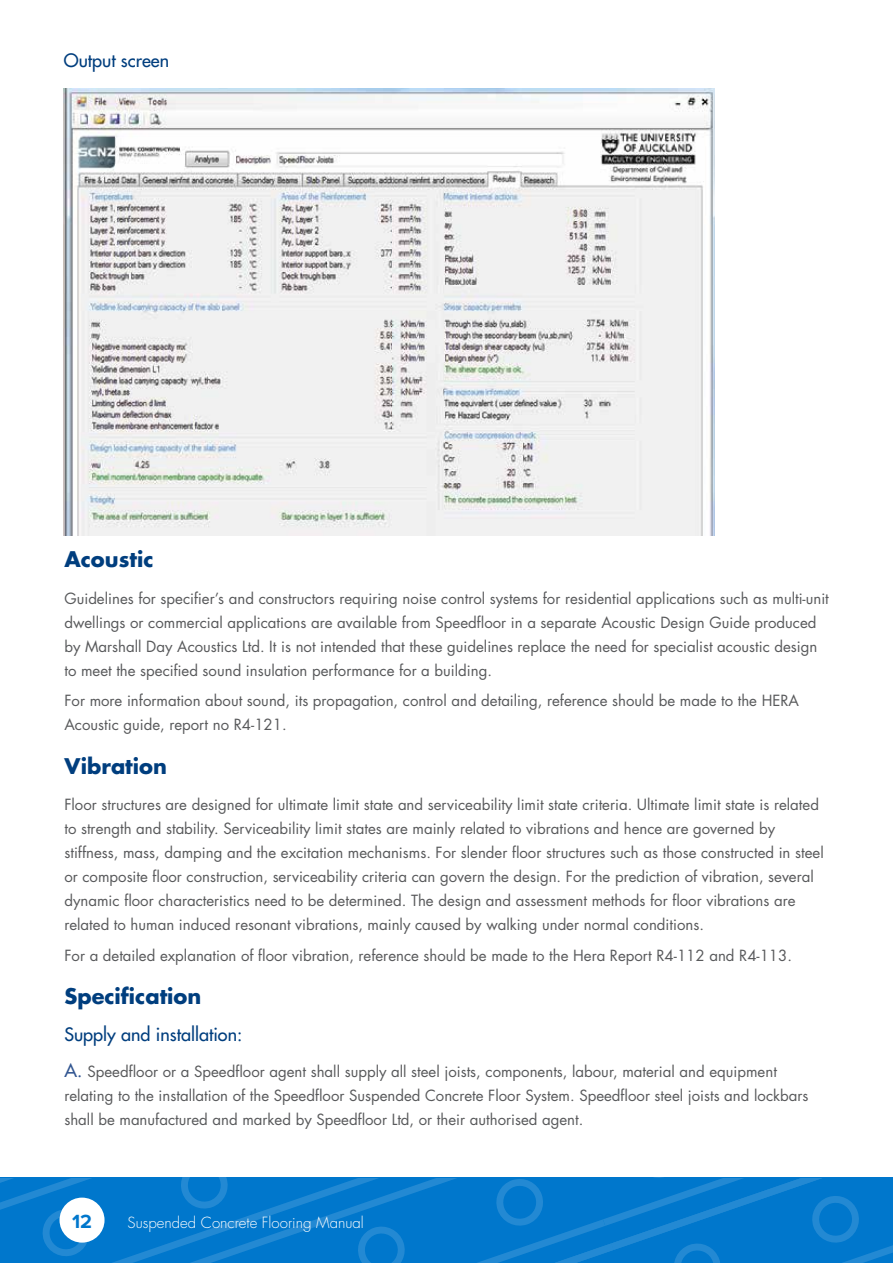
<style>
.page{position:relative;width:893px;height:1263px;background:#fff}
.page>*{position:absolute;margin:0;border:0;box-sizing:border-box;transform-origin:0 0}
.t1{font:700 21px "Futura LT";color:#003e7e}
.t2{font:700 19.8px "Proxima Nova";color:#07c}
.t3{font:18px "Futura LT";color:#003e7e}
.t4{font:15px/24px "Futura LT";color:#58595b}
.t5{font:300 15px "Futura Std";color:#fff}
.s1{font-size:18px;color:#325691}
</style>
<div class="page">
<svg style="left:0;top:1178px;width:893px;height:85px;background:#0579cd"></svg>
<div style="left:60px;top:1197px;width:45px;height:45px;background:#fff;border-radius:50%"></div>
<img style="left:64px;top:89px;width:651px;height:446px">
<p class="t3" style="left:64px;top:49px;width:107px">Output screen</p>
<h1 class="t1" style="left:64px;top:545px;width:91px">Acoustic</h1>
<p class="t4" style="left:64px;top:587px;width:766px">Guidelines for specifier’s and constructors requiring noise control systems for residential applications such as multi-unit dwellings or commercial applications are available from Speedfloor in a separate Acoustic Design Guide produced by Marshall Day Acoustics Ltd. It is not intended that these guidelines replace the need for specialist acoustic design to meet the specified sound insulation performance for a building.</p>
<p class="t4" style="left:64px;top:689px;width:736px">For more information about sound, its propagation, control and detailing, reference should be made to the HERA<br>Acoustic guide, report no R4-121.</p>
<h1 class="t1" style="left:64px;top:752px;width:104px">Vibration</h1>
<p class="t4" style="left:64px;top:793px;width:761px">Floor structures are designed for ultimate limit state and serviceability limit state criteria. Ultimate limit state is related to strength and stability. Serviceability limit states are mainly related to vibrations and hence are governed by stiffness, mass, damping and the excitation mechanisms. For slender floor structures such as those constructed in steel or composite floor construction, serviceability criteria can govern the design. For the prediction of vibration, several dynamic floor characteristics need to be determined. The design and assessment methods for floor vibrations are related to human induced resonant vibrations, mainly caused by walking under normal conditions.</p>
<p class="t4" style="left:64px;top:943px;width:729px">For a detailed explanation of floor vibration, reference should be made to the Hera Report R4-112 and R4-113.</p>
<h1 class="t1" style="left:64px;top:982px;width:138px">Specification</h1>
<p class="t3" style="left:64px;top:1022px;width:179px">Supply and installation:</p>
<p class="t4" style="left:64px;top:1060px;width:746px"><span class="s1">A.</span> Speedfloor or a Speedfloor agent shall supply all steel joists, components, labour, material and equipment relating to the installation of the Speedfloor Suspended Concrete Floor System. Speedfloor steel joists and lockbars shall be manufactured and marked by Speedfloor Ltd, or their authorised agent.</p>
<h2 class="t2" style="left:72px;top:1212px;width:22px">12</h2>
<p class="t5" style="left:128px;top:1213px;width:238px">Suspended Concrete Flooring Manual</p>
</div>
